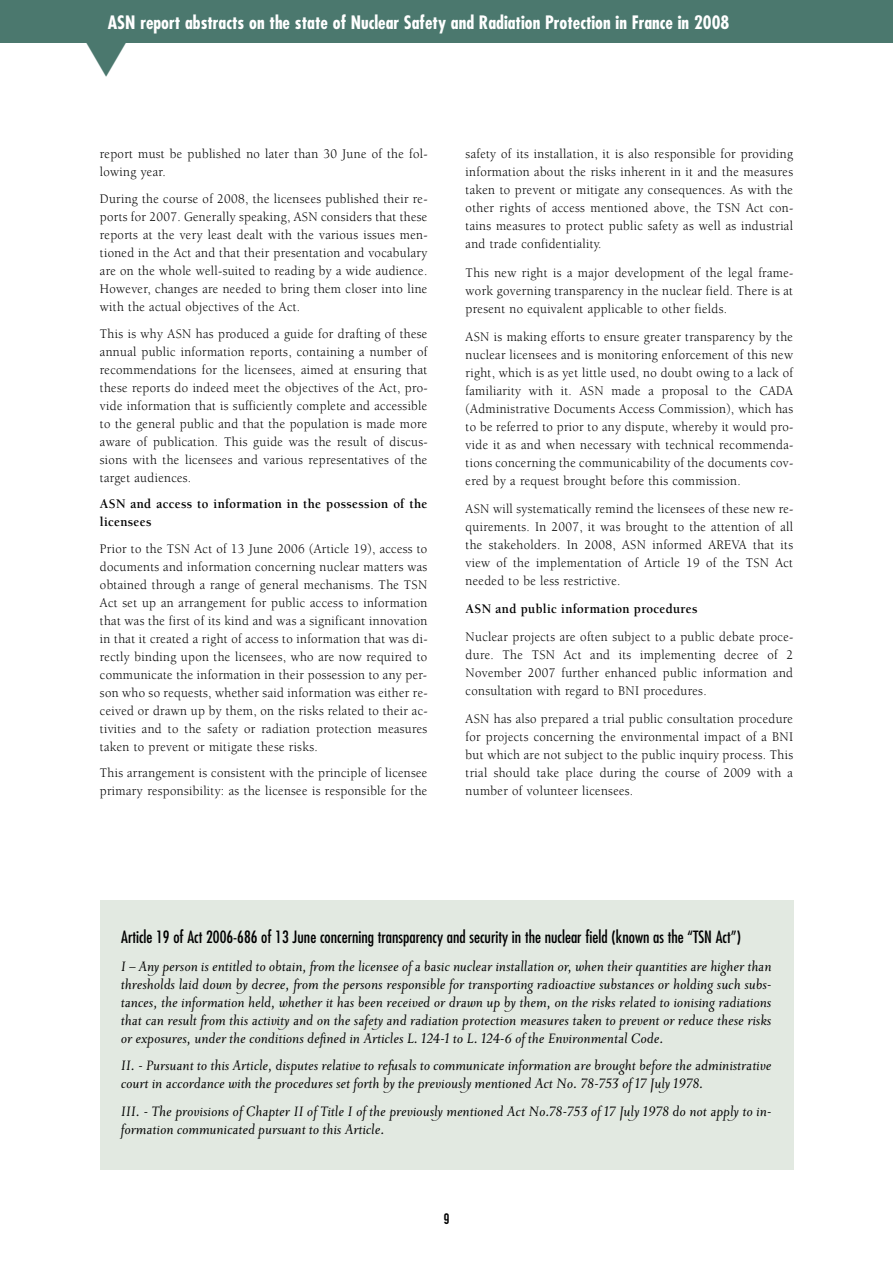
<style>
.page{position:relative;width:893px;height:1263px;background:#fff}
.page>*{position:absolute;margin:0;border:0;box-sizing:border-box;transform-origin:0 0}
.t1{font:700 condensed 18px "Futura";color:#fff}
.t2{font:italic 16.5px/18px "Priori Ser Reg";color:#000}
.t3{font:condensed 16.5px "Futura";color:#000}
.t4{font:15px "DIN Engschrift Alternate";color:#000}
.t5{font:13.5px/18px "Berkeley";letter-spacing:.025em;color:#000;text-align:justify;scale:.95 1}
.t6{font:700 13.5px/18px "Berkeley";letter-spacing:.025em;color:#000;scale:.95 1}
</style>
<div class="page">
<div style="left:0;top:0;width:893px;height:43px;background:#4b786e"></div>
<div style="left:100px;top:900px;width:693px;height:269px;background:#e2e9e1"></div>
<h1 class="t1" style="left:108px;top:15px;width:623px">ASN report abstracts on the state of Nuclear Safety and Radiation Protection in France in 2008</h1>
<p class="t5" style="left:100px;top:146px;width:346px">report must be published no later than 30 June of the fol&shy;lowing year.</p>
<p class="t5" style="left:100px;top:191px;width:346px">During the course of 2008, the licensees published their re&shy;ports for 2007. Generally speaking, ASN considers that these reports at the very least dealt with the various issues men&shy;tioned in the Act and that their presentation and vocabulary are on the whole well-suited to reading by a wide audience.<br>However, changes are needed to bring them closer into line with the actual objectives of the Act.</p>
<p class="t5" style="left:100px;top:325px;width:346px">This is why ASN has produced a guide for drafting of these annual public information reports, containing a number of recommendations for the licensees, aimed at ensuring that these reports do indeed meet the objectives of the Act, pro&shy;vide information that is sufficiently complete and accessible to the general public and that the population is made more aware of publication. This guide was the result of discus&shy;sions with the licensees and various representatives of the target audiences.</p>
<p class="t6" style="left:100px;top:496px;width:346px">ASN and access to information in the possession of the licensees</p>
<p class="t5" style="left:100px;top:541px;width:346px">Prior to the TSN Act of 13 June 2006 (Article 19), access to documents and information concerning nuclear matters was obtained through a range of general mechanisms. The TSN Act set up an arrangement for public access to information that was the first of its kind and was a significant innovation in that it created a right of access to information that was di&shy;rectly binding upon the licensees, who are now required to communicate the information in their possession to any per&shy;son who so requests, whether said information was either re&shy;ceived or drawn up by them, on the risks related to their ac&shy;tivities and to the safety or radiation protection measures taken to prevent or mitigate these risks.</p>
<p class="t5" style="left:100px;top:765px;width:346px">This arrangement is consistent with the principle of licensee primary responsibility: as the licensee is responsible for the</p>
<p class="t5" style="left:466px;top:146px;width:346px">safety of its installation, it is also responsible for providing information about the risks inherent in it and the measures taken to prevent or mitigate any consequences. As with the other rights of access mentioned above, the TSN Act con&shy;tains measures to protect public safety as well as industrial and trade confidentiality.</p>
<p class="t5" style="left:466px;top:264px;width:346px">This new right is a major development of the legal frame&shy;work governing transparency in the nuclear field. There is at present no equivalent applicable to other fields.</p>
<p class="t5" style="left:466px;top:329px;width:346px">ASN is making efforts to ensure greater transparency by the nuclear licensees and is monitoring enforcement of this new right, which is as yet little used, no doubt owing to a lack of familiarity with it. ASN made a proposal to the CADA (Administrative Documents Access Commission), which has to be referred to prior to any dispute, whereby it would pro&shy;vide it as and when necessary with technical recommenda&shy;tions concerning the communicability of the documents cov&shy;ered by a request brought before this commission.</p>
<p class="t5" style="left:466px;top:501px;width:346px">ASN will systematically remind the licensees of these new re&shy;quirements. In 2007, it was brought to the attention of all the stakeholders. In 2008, ASN informed AREVA that its view of the implementation of Article 19 of the TSN Act needed to be less restrictive.</p>
<p class="t6" style="left:466px;top:601px;width:246px">ASN and public information procedures</p>
<p class="t5" style="left:466px;top:629px;width:346px">Nuclear projects are often subject to a public debate proce&shy;dure. The TSN Act and its implementing decree of 2<br>November 2007 further enhanced public information and consultation with regard to BNI procedures.</p>
<p class="t5" style="left:466px;top:711px;width:346px">ASN has also prepared a trial public consultation procedure for projects concerning the environmental impact of a BNI but which are not subject to the public inquiry process. This trial should take place during the course of 2009 with a number of volunteer licensees.</p>
<p class="t3" style="left:121px;top:930px;width:621px">Article 19 of Act 2006-686 of 13 June concerning transparency and security in the nuclear field (known as the “TSN Act”)</p>
<p class="t2" style="left:121px;top:956px;width:652px;text-align:justify">I – Any person is entitled to obtain, from the licensee of a basic nuclear installation or, when their quantities are higher than thresholds laid down by decree, from the persons responsible for transporting radioactive substances or holding such subs&shy;tances, the information held, whether it has been received or drawn up by them, on the risks related to ionising radiations that can result from this activity and on the safety and radiation protection measures taken to prevent or reduce these risks or exposures, under the conditions defined in Articles L. 124-1 to L. 124-6 of the Environmental Code.</p>
<p class="t2" style="left:121px;top:1056px;width:652px">II. - Pursuant to this Article, disputes relative to refusals to communicate information are brought before the administrative court in accordance with the procedures set forth by the previously mentioned Act No. 78-753 of 17 July 1978.</p>
<p class="t2" style="left:121px;top:1101px;width:652px">III. - The provisions of Chapter II of Title I of the previously mentioned Act No.78-753 of 17 July 1978 do not apply to in&shy;formation communicated pursuant to this Article.</p>
<p class="t4" style="left:444px;top:1213px;width:7px">9</p>
</div>
